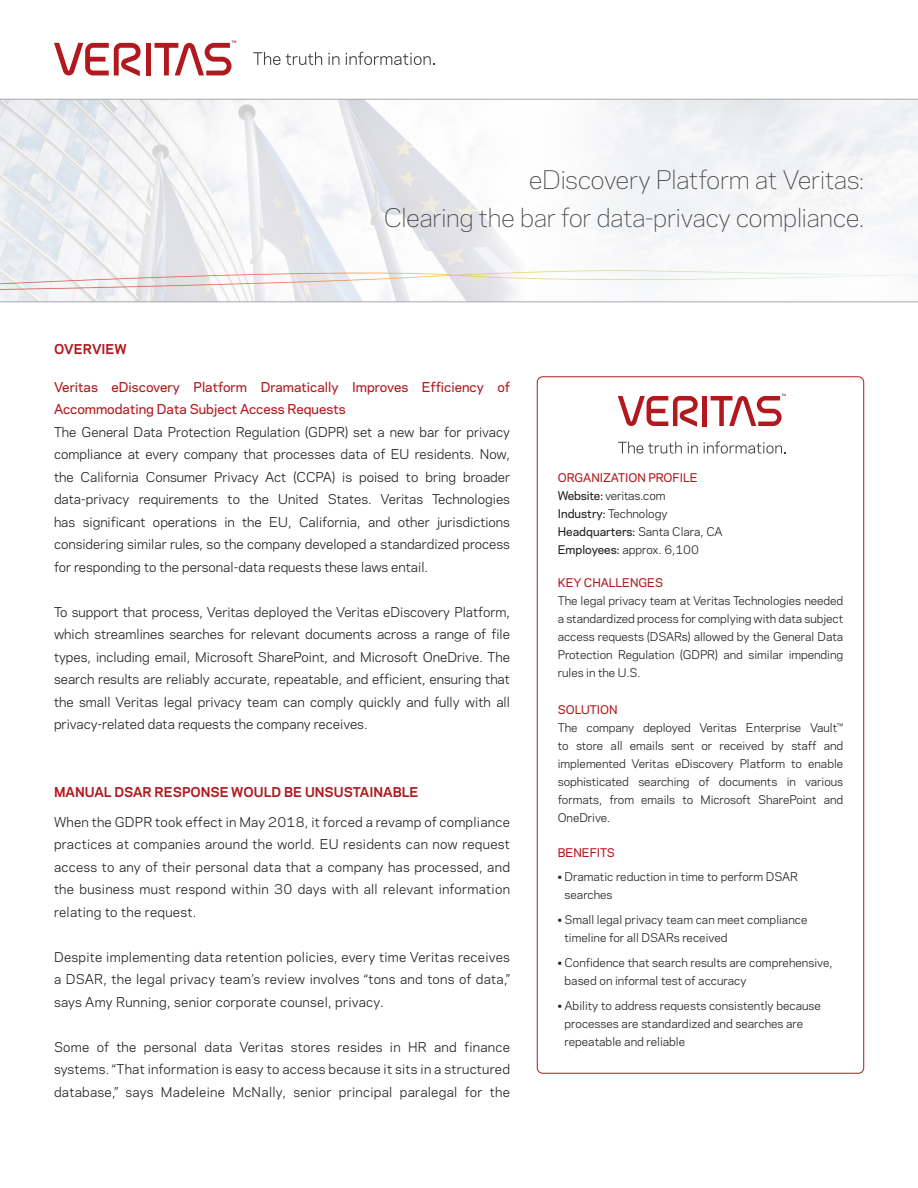
<style>
.page{position:relative;width:918px;height:1188px;background:#fff}
.page>*{position:absolute;margin:0;border:0;box-sizing:border-box;transform-origin:0 0}
.Headline{font:300 24px "Polaris";letter-spacing:-.025em;color:#424243}
.Body_Copy{font:12.75px/22.5px "Polaris";letter-spacing:.02em;color:#231f20;text-align:justify}
.Paragraph_Title_subt{font:500 12.75px/22.5px "Polaris";color:#b1191e}
.Paragraph_Title{font:700 12.75px "Polaris";color:#b1191e}
.Body_Copy-2{font:11.25px/18px "Polaris";color:#231f20}
.Call_out_Box_Title{font:500 11.25px "Polaris";color:#b1191e}
.Body_Copy-3{font:500 11.25px "Polaris";color:#231f20}
.s1{font-weight:500}
.s2{font-weight:400}
</style>
<div class="page">
<img style="left:0;top:100px;width:918px;height:202px">
<svg style="left:253px;top:52px;width:69px;height:13px"></svg>
<svg style="left:328px;top:53px;width:11px;height:12px"></svg>
<svg style="left:346px;top:52px;width:89px;height:13px"></svg>
<hr style="left:146px;top:43px;width:4px;height:32px;background:#b1191e">
<svg style="left:54px;top:43px;width:87px;height:33px"></svg>
<svg style="left:155px;top:40px;width:81px;height:35px"></svg>
<hr style="left:0;top:99px;width:918px;height:1px;background:#a7a9ac">
<hr style="left:0;top:302px;width:918px;height:1px;background:#a7a9ac">
<div style="left:702px;top:396px;width:5px;height:30px;background:#b1191e"></div>
<svg style="left:618px;top:396px;width:80px;height:31px"></svg>
<svg style="left:711px;top:394px;width:75px;height:32px"></svg>
<svg style="left:618px;top:441px;width:64px;height:13px"></svg>
<svg style="left:688px;top:442px;width:10px;height:11px"></svg>
<svg style="left:704px;top:441px;width:82px;height:13px"></svg>
<p class="Headline" style="left:529px;top:162px;width:337px">eDiscovery Platform at Veritas:</p>
<p class="Headline" style="left:384px;top:199px;width:482px">Clearing the bar for data-privacy compliance.</p>
<p class="Paragraph_Title" style="left:54px;top:339px;width:74px">OVERVIEW</p>
<p class="Paragraph_Title_subt" style="left:54px;top:375px;width:458px">Veritas eDiscovery Platform Dramatically Improves Efficiency of<br>Accommodating Data Subject Access Requests</p>
<p class="Body_Copy" style="left:54px;top:420px;width:458px">The General Data Protection Regulation (GDPR) set a new bar for privacy compliance at every company that processes data of EU residents. Now, the California Consumer Privacy Act (CCPA) is poised to bring broader data-privacy requirements to the United States. Veritas Technologies has significant operations in the EU, California, and other jurisdictions considering similar rules, so the company developed a standardized process for responding to the personal-data requests these laws entail.</p>
<p class="Body_Copy" style="left:54px;top:600px;width:458px">To support that process, Veritas deployed the Veritas eDiscovery Platform, which streamlines searches for relevant documents across a range of file types, including email, Microsoft SharePoint, and Microsoft OneDrive. The search results are reliably accurate, repeatable, and efficient, ensuring that the small Veritas legal privacy team can comply quickly and fully with all privacy-related data requests the company receives.</p>
<p class="Paragraph_Title" style="left:54px;top:782px;width:366px">MANUAL DSAR RESPONSE WOULD BE UNSUSTAINABLE</p>
<p class="Body_Copy" style="left:54px;top:810px;width:458px">When the GDPR took effect in May 2018, it forced a revamp of compliance practices at companies around the world. EU residents can now request access to any of their personal data that a company has processed, and the business must respond within 30 days with all relevant information relating to the request.</p>
<p class="Body_Copy" style="left:54px;top:945px;width:458px">Despite implementing data retention policies, every time Veritas receives a DSAR, the legal privacy team’s review involves “tons and tons of data,” says Amy Running, senior corporate counsel, privacy.</p>
<p class="Body_Copy" style="left:54px;top:1035px;width:458px">Some of the personal data Veritas stores resides in HR and finance systems. “That information is easy to access because it sits in a structured database,” says Madeleine McNally, senior principal paralegal for the</p>
<p class="Call_out_Box_Title" style="left:558px;top:469px;width:141px">ORGANIZATION PROFILE</p>
<p class="Body_Copy-2" style="left:558px;top:486px;width:109px"><span class="s1">Website:</span> veritas.com</p>
<p class="Body_Copy-2" style="left:558px;top:504px;width:111px"><span class="s1">Industry:</span> Technology</p>
<p class="Body_Copy-3" style="left:558px;top:523px;width:166px">Headquarters: <span class="s2">Santa Clara, CA</span></p>
<p class="Body_Copy-2" style="left:558px;top:540px;width:143px"><span class="s1">Employees:</span> approx. 6,100</p>
<p class="Call_out_Box_Title" style="left:558px;top:574px;width:107px">KEY CHALLENGES</p>
<p class="Body_Copy-2" style="left:558px;top:591px;width:287px;text-align:justify">The legal privacy team at Veritas Technologies needed a standardized process for complying with data subject access requests (DSARs) allowed by the General Data Protection Regulation (GDPR) and similar impending rules in the U.S.</p>
<p class="Call_out_Box_Title" style="left:558px;top:701px;width:61px">SOLUTION</p>
<p class="Body_Copy-2" style="left:558px;top:718px;width:287px;text-align:justify">The company deployed Veritas Enterprise Vault™ to store all emails sent or received by staff and implemented Veritas eDiscovery Platform to enable sophisticated searching of documents in various formats, from emails to Microsoft SharePoint and OneDrive.</p>
<p class="Call_out_Box_Title" style="left:558px;top:844px;width:59px">BENEFITS</p>
<p class="Body_Copy-2" style="left:565px;top:867px;width:235px;text-indent:-7px">• Dramatic reduction in time to perform DSAR searches</p>
<p class="Body_Copy-2" style="left:565px;top:910px;width:244px;text-indent:-7px">• Small legal privacy team can meet compliance timeline for all DSARs received</p>
<p class="Body_Copy-2" style="left:565px;top:953px;width:270px;text-indent:-7px">• Confidence that search results are comprehensive, based on informal test of accuracy</p>
<p class="Body_Copy-2" style="left:565px;top:996px;width:258px;text-indent:-7px">• Ability to address requests consistently because processes are standardized and searches are repeatable and reliable</p>
</div>
